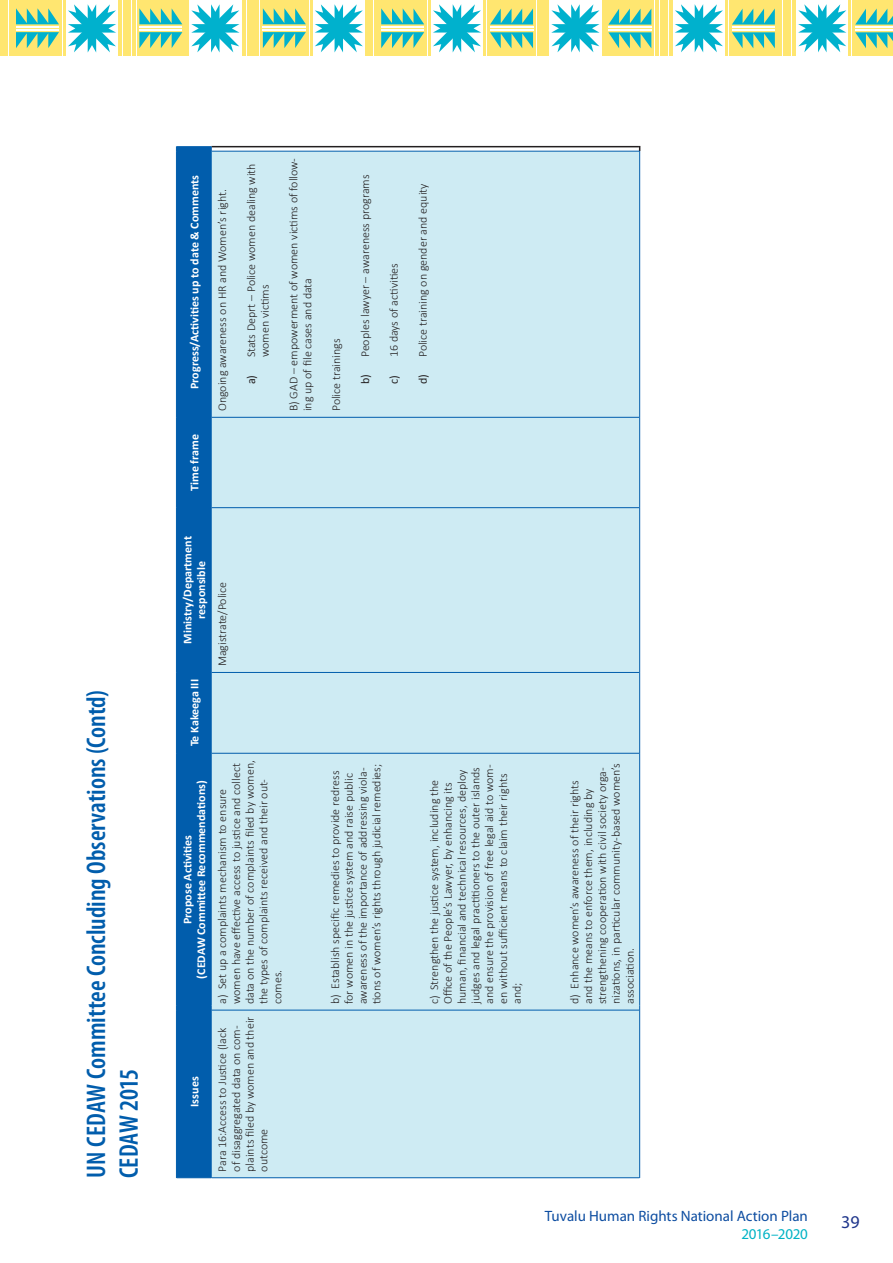
<style>
.page{position:relative;width:893px;height:1263px;background:#fff}
.page>*{position:absolute;margin:0;border:0;box-sizing:border-box;transform-origin:0 0}
.t1{font:600 condensed 27px/32.4px "Myriad Pro";color:#015dac}
.t2{font:18px "Myriad Pro";color:#1e358b}
.t3{font:15px "Myriad Pro";color:#0d4da1}
.t4{font:15px "Myriad Pro";letter-spacing:-.02em;color:#00b3c5}
.t5{font:300 12px/13.8px "Calibri";color:#231f20}
.t6{font:700 12px/13.8px "Calibri";color:#fff;text-align:center}
.s1{font-weight:400}
</style>
<div class="page">
<div style="left:0;top:1px;width:7px;height:55px;background:#ffe670"></div>
<hr style="left:9px;top:1px;width:3px;height:55px;background:#ffe670">
<div style="left:14px;top:1px;width:48px;height:55px;background:#ffe670"></div>
<hr style="left:63px;top:1px;width:3px;height:55px;background:#ffe670">
<svg style="left:16px;top:8px;width:43px;height:16px"></svg>
<hr style="left:16px;top:26px;width:43px;height:1px;background:#fff">
<svg style="left:16px;top:32px;width:43px;height:16px"></svg>
<hr style="left:16px;top:29px;width:43px;height:2px;background:#fff">
<svg style="left:68px;top:4px;width:48px;height:49px"></svg>
<div style="left:123px;top:1px;width:8px;height:55px;background:#ffe670"></div>
<hr style="left:132px;top:1px;width:4px;height:55px;background:#ffe670">
<div style="left:137px;top:1px;width:48px;height:55px;background:#ffe670"></div>
<hr style="left:186px;top:1px;width:3px;height:55px;background:#ffe670">
<svg style="left:139px;top:8px;width:43px;height:16px"></svg>
<hr style="left:139px;top:26px;width:43px;height:1px;background:#fff">
<svg style="left:139px;top:32px;width:43px;height:16px"></svg>
<hr style="left:139px;top:29px;width:43px;height:2px;background:#fff">
<svg style="left:191px;top:4px;width:48px;height:49px"></svg>
<hr style="left:118px;top:1px;width:4px;height:55px;background:#ffe670">
<div style="left:247px;top:1px;width:7px;height:55px;background:#ffe670"></div>
<hr style="left:255px;top:1px;width:4px;height:55px;background:#ffe670">
<div style="left:260px;top:1px;width:49px;height:55px;background:#ffe670"></div>
<hr style="left:310px;top:1px;width:2px;height:55px;background:#ffe670">
<svg style="left:263px;top:8px;width:43px;height:16px"></svg>
<hr style="left:263px;top:26px;width:43px;height:1px;background:#fff">
<svg style="left:263px;top:32px;width:43px;height:16px"></svg>
<hr style="left:263px;top:29px;width:43px;height:2px;background:#fff">
<svg style="left:315px;top:4px;width:48px;height:48px"></svg>
<hr style="left:242px;top:1px;width:4px;height:55px;background:#ffe670">
<div style="left:365px;top:1px;width:8px;height:55px;background:#ffe670"></div>
<hr style="left:374px;top:1px;width:4px;height:55px;background:#ffe670">
<div style="left:379px;top:1px;width:48px;height:55px;background:#ffe670"></div>
<svg style="left:381px;top:8px;width:43px;height:16px"></svg>
<hr style="left:381px;top:26px;width:43px;height:1px;background:#fff">
<svg style="left:381px;top:32px;width:43px;height:16px"></svg>
<hr style="left:381px;top:29px;width:43px;height:2px;background:#fff">
<div style="left:852px;top:1px;width:41px;height:55px;background:#ffe670"></div>
<hr style="left:849px;top:1px;width:2px;height:55px;background:#ffe670">
<svg style="left:855px;top:32px;width:38px;height:17px"></svg>
<hr style="left:855px;top:29px;width:38px;height:2px;background:#fff">
<svg style="left:855px;top:8px;width:38px;height:17px"></svg>
<hr style="left:855px;top:26px;width:38px;height:2px;background:#fff">
<svg style="left:798px;top:4px;width:48px;height:48px"></svg>
<div style="left:783px;top:1px;width:8px;height:55px;background:#ffe670"></div>
<hr style="left:778px;top:1px;width:4px;height:55px;background:#ffe670">
<div style="left:729px;top:1px;width:48px;height:55px;background:#ffe670"></div>
<hr style="left:725px;top:1px;width:3px;height:55px;background:#ffe670">
<svg style="left:732px;top:32px;width:43px;height:17px"></svg>
<hr style="left:732px;top:29px;width:43px;height:2px;background:#fff">
<svg style="left:732px;top:8px;width:43px;height:17px"></svg>
<hr style="left:732px;top:26px;width:43px;height:2px;background:#fff">
<svg style="left:675px;top:4px;width:48px;height:48px"></svg>
<hr style="left:792px;top:1px;width:4px;height:55px;background:#ffe670">
<div style="left:660px;top:1px;width:7px;height:55px;background:#ffe670"></div>
<hr style="left:655px;top:1px;width:4px;height:55px;background:#ffe670">
<div style="left:606px;top:1px;width:48px;height:55px;background:#ffe670"></div>
<hr style="left:602px;top:1px;width:2px;height:55px;background:#ffe670">
<svg style="left:608px;top:32px;width:43px;height:17px"></svg>
<hr style="left:608px;top:29px;width:43px;height:2px;background:#fff">
<svg style="left:608px;top:8px;width:43px;height:17px"></svg>
<hr style="left:608px;top:26px;width:43px;height:2px;background:#fff">
<svg style="left:551px;top:4px;width:48px;height:48px"></svg>
<hr style="left:669px;top:1px;width:3px;height:55px;background:#ffe670">
<div style="left:542px;top:1px;width:7px;height:55px;background:#ffe670"></div>
<hr style="left:537px;top:1px;width:3px;height:55px;background:#ffe670">
<div style="left:487px;top:1px;width:48px;height:55px;background:#ffe670"></div>
<hr style="left:483px;top:1px;width:3px;height:55px;background:#ffe670">
<svg style="left:490px;top:32px;width:43px;height:16px"></svg>
<hr style="left:490px;top:29px;width:43px;height:2px;background:#fff">
<svg style="left:490px;top:8px;width:43px;height:17px"></svg>
<hr style="left:490px;top:26px;width:43px;height:2px;background:#fff">
<svg style="left:433px;top:4px;width:48px;height:48px"></svg>
<hr style="left:428px;top:1px;width:3px;height:55px;background:#ffe670">
<div style="left:212px;top:152px;width:427px;height:1025px;background:#ceebf3"></div>
<hr style="left:211px;top:146px;width:428px;height:1px;background:#231f20">
<div style="left:176px;top:146px;width:36px;height:1032px;background:#015dac"></div>
<hr style="left:211px;top:1177px;width:428px;height:1px;background:#015dac">
<hr style="left:211px;top:1010px;width:428px;height:1px;background:#015dac">
<hr style="left:211px;top:753px;width:428px;height:1px;background:#015dac">
<hr style="left:211px;top:672px;width:428px;height:1px;background:#015dac">
<hr style="left:211px;top:507px;width:428px;height:1px;background:#015dac">
<hr style="left:211px;top:417px;width:428px;height:1px;background:#015dac">
<hr style="left:211px;top:151px;width:428px;height:1px;background:#015dac">
<hr style="left:639px;top:1010px;width:1px;height:168px;background:#015dac">
<hr style="left:639px;top:753px;width:1px;height:252px;background:#015dac">
<hr style="left:639px;top:672px;width:1px;height:81px;background:#015dac">
<hr style="left:639px;top:508px;width:1px;height:164px;background:#015dac">
<hr style="left:639px;top:417px;width:1px;height:91px;background:#015dac">
<hr style="left:639px;top:151px;width:1px;height:266px;background:#015dac">
<h1 class="t1" style="left:80px;top:1178px;width:490px;rotate:-90deg">UN CEDAW Committee Concluding Observations (Contd)<br>CEDAW 2015</h1>
<p class="t6" style="left:187px;top:389px;width:216px;rotate:-90deg">Progress/Activities up to date &amp; Comments</p>
<p class="t6" style="left:187px;top:491px;width:58px;rotate:-90deg">Time frame</p>
<p class="t5" style="left:215px;top:411px;width:224px;rotate:-90deg">Ongoing awareness on HR and Women’s right.</p>
<p class="t5" style="left:244px;top:357px;width:195px;text-indent:-27px;rotate:-90deg"><span class="s1">a)</span> Stats Deprt – Police women dealing with women victims</p>
<p class="t5" style="left:286px;top:411px;width:255px;rotate:-90deg">B) GAD – empowerment of women victims of follow&shy;ing up of file cases and data</p>
<p class="t5" style="left:329px;top:411px;width:74px;rotate:-90deg">Police trainings</p>
<p class="t5" style="left:358px;top:384px;width:211px;rotate:-90deg"><span class="s1">b)</span> Peoples lawyer – awareness programs</p>
<p class="t5" style="left:386px;top:384px;width:122px;rotate:-90deg"><span class="s1">c)</span> 16 days of activities</p>
<p class="t5" style="left:415px;top:384px;width:202px;rotate:-90deg"><span class="s1">d)</span> Police training on gender and equity</p>
<p class="t6" style="left:181px;top:644px;width:109px;rotate:-90deg">Ministry/Department responsible</p>
<p class="t6" style="left:187px;top:746px;width:69px;rotate:-90deg">Te Kakeega III</p>
<p class="t6" style="left:181px;top:978px;width:200px;rotate:-90deg">Propose Activities<br>(CEDAW Committee Recommendations)</p>
<p class="t6" style="left:187px;top:1107px;width:32px;rotate:-90deg">Issues</p>
<p class="t5" style="left:215px;top:666px;width:86px;rotate:-90deg">Magistrate/Police</p>
<p class="t5" style="left:215px;top:1004px;width:245px;rotate:-90deg">a) Set up a complaints mechanism to ensure women have effective access to justice and collect data on the number of complaints filed by women, the types of complaints received and their out&shy;comes.</p>
<p class="t5" style="left:328px;top:1004px;width:242px;rotate:-90deg">b) Establish specific remedies to provide redress for women in the justice system and raise public awareness of the importance of addressing viola&shy;tions of women’s rights through judicial remedies;</p>
<p class="t5" style="left:427px;top:1004px;width:241px;rotate:-90deg">c) Strengthen the justice system, including the Office of the People’s Lawyer, by enhancing its human, financial and technical resources, deploy judges and legal practitioners to the outer islands and ensure the provision of free legal aid to wom&shy;en without sufficient means to claim their rights and;</p>
<p class="t5" style="left:567px;top:1004px;width:243px;rotate:-90deg">d) Enhance women’s awareness of their rights and the means to enforce them, including by strengthening cooperation with civil society orga&shy;nizations, in particular community-based women’s association.</p>
<p class="t5" style="left:215px;top:1172px;width:157px;rotate:-90deg">Para 16:Access to Justice (lack of disaggregated data on com&shy;plaints filed by women and their outcome</p>
<p class="t3" style="left:545px;top:1206px;width:264px">Tuvalu Human Rights National Action Plan</p>
<p class="t4" style="left:741px;top:1224px;width:68px">2016–2020</p>
<h2 class="t2" style="left:841px;top:1211px;width:20px">39</h2>
</div>
